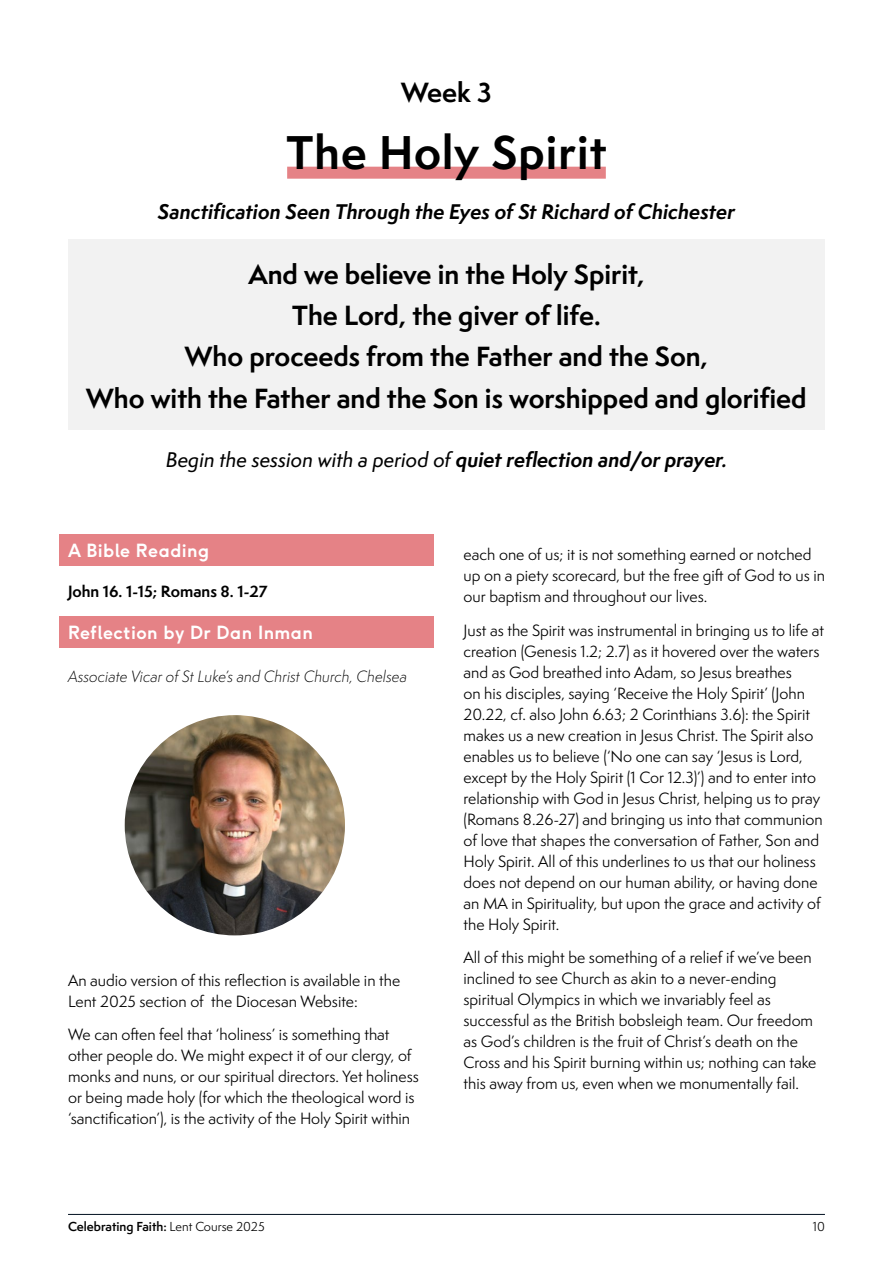
<style>
.page{position:relative;width:893px;height:1263px;background:#fff}
.page>*{position:absolute;margin:0;border:0;box-sizing:border-box;transform-origin:0 0}
.t1{font:700 43.5px "Semplicita Pro";letter-spacing:.025em;color:#000}
.t2{font:700 25.5px/41.2px "Semplicita Pro";color:#000;text-align:center}
.t3{font:19.5px "Semplicita Pro Med It";color:#000}
.t4{font:italic 700 19.5px "Semplicita Pro";color:#000}
.t5{font:700 18px "F37 Ginger";letter-spacing:.025em;color:#fff}
.t6{font:15px/21px "Semplicita Pro";color:#000}
.t7{font:italic 300 15px "Semplicita Pro";color:#000}
.t8{font:700 15px "Semplicita Pro";color:#000}
.t9{font:600 12px "Semplicita Pro";color:#000}
.t10{font:12px "Semplicita Pro";color:#000}
.s1{font-family:"Semplicita Pro";font-weight:700;font-style:italic}
.s2{font-weight:400}
</style>
<div class="page">
<hr style="left:68px;top:1214px;width:757px;height:1px;background:#001020">
<div style="left:68px;top:239px;width:757px;height:190px;background:#f2f2f2"></div>
<div style="left:287px;top:167px;width:319px;height:12px;background:#e58286"></div>
<div style="left:60px;top:534px;width:374px;height:32px;background:#e58286"></div>
<div style="left:60px;top:616px;width:374px;height:32px;background:#e58286"></div>
<img style="left:125px;top:715px;width:220px;height:220px;border-radius:110px">
<h2 class="t2" style="left:401px;top:71px;width:92px">Week 3</h2>
<h1 class="t1" style="left:287px;top:120px;width:321px">The Holy Spirit</h1>
<h3 class="t4" style="left:158px;top:197px;width:579px">Sanctification Seen Through the Eyes of St Richard of Chichester</h3>
<h2 class="t2" style="left:86px;top:253px;width:722px">And we believe in the Holy Spirit,<br>The Lord, the giver of life.<br>Who proceeds from the Father and the Son,<br>Who with the Father and the Son is worshipped and glorified</h2>
<h3 class="t3" style="left:166px;top:446px;width:563px">Begin the session with a period of <span class="s1">quiet reflection and/or prayer.</span></h3>
<p class="t5" style="left:68px;top:543px;width:143px">A Bible Reading</p>
<p class="t8" style="left:68px;top:580px;width:201px">John 16. 1-15; Romans 8. 1-27</p>
<p class="t5" style="left:68px;top:625px;width:246px">Reflection by Dr Dan Inman</p>
<p class="t7" style="left:68px;top:666px;width:340px">Associate Vicar of St Luke’s and Christ Church, Chelsea</p>
<p class="t6" style="left:68px;top:969px;width:334px">An audio version of this reflection is available in the<br>Lent 2025 section of the Diocesan Website:</p>
<p class="t6" style="left:68px;top:1024px;width:352px">We can often feel that ‘holiness’ is something that other people do. We might expect it of our clergy, of monks and nuns, or our spiritual directors. Yet holiness or being made holy (for which the theological word is ‘sanctification’), is the activity of the Holy Spirit within</p>
<p class="t6" style="left:463px;top:543px;width:363px">each one of us; it is not something earned or notched up on a piety scorecard, but the free gift of God to us in our baptism and throughout our lives.</p>
<p class="t6" style="left:463px;top:619px;width:362px">Just as the Spirit was instrumental in bringing us to life at creation (Genesis 1.2; 2.7) as it hovered over the waters and as God breathed into Adam, so Jesus breathes<br>on his disciples, saying ‘Receive the Holy Spirit’ (John 20.22, cf. also John 6.63; 2 Corinthians 3.6): the Spirit makes us a new creation in Jesus Christ. The Spirit also enables us to believe (‘No one can say ‘Jesus is Lord, except by the Holy Spirit (1 Cor 12.3)’) and to enter into relationship with God in Jesus Christ, helping us to pray (Romans 8.26-27) and bringing us into that communion of love that shapes the conversation of Father, Son and Holy Spirit. All of this underlines to us that our holiness does not depend on our human ability, or having done an MA in Spirituality, but upon the grace and activity of the Holy Spirit.</p>
<p class="t6" style="left:463px;top:947px;width:354px">All of this might be something of a relief if we’ve been inclined to see Church as akin to a never-ending spiritual Olympics in which we invariably feel as successful as the British bobsleigh team. Our freedom as God’s children is the fruit of Christ’s death on the Cross and his Spirit burning within us; nothing can take this away from us, even when we monumentally fail.</p>
<p class="t9" style="left:68px;top:1218px;width:198px">Celebrating Faith: <span class="s2">Lent Course 2025</span></p>
<p class="t10" style="left:813px;top:1218px;width:14px">10</p>
</div>
